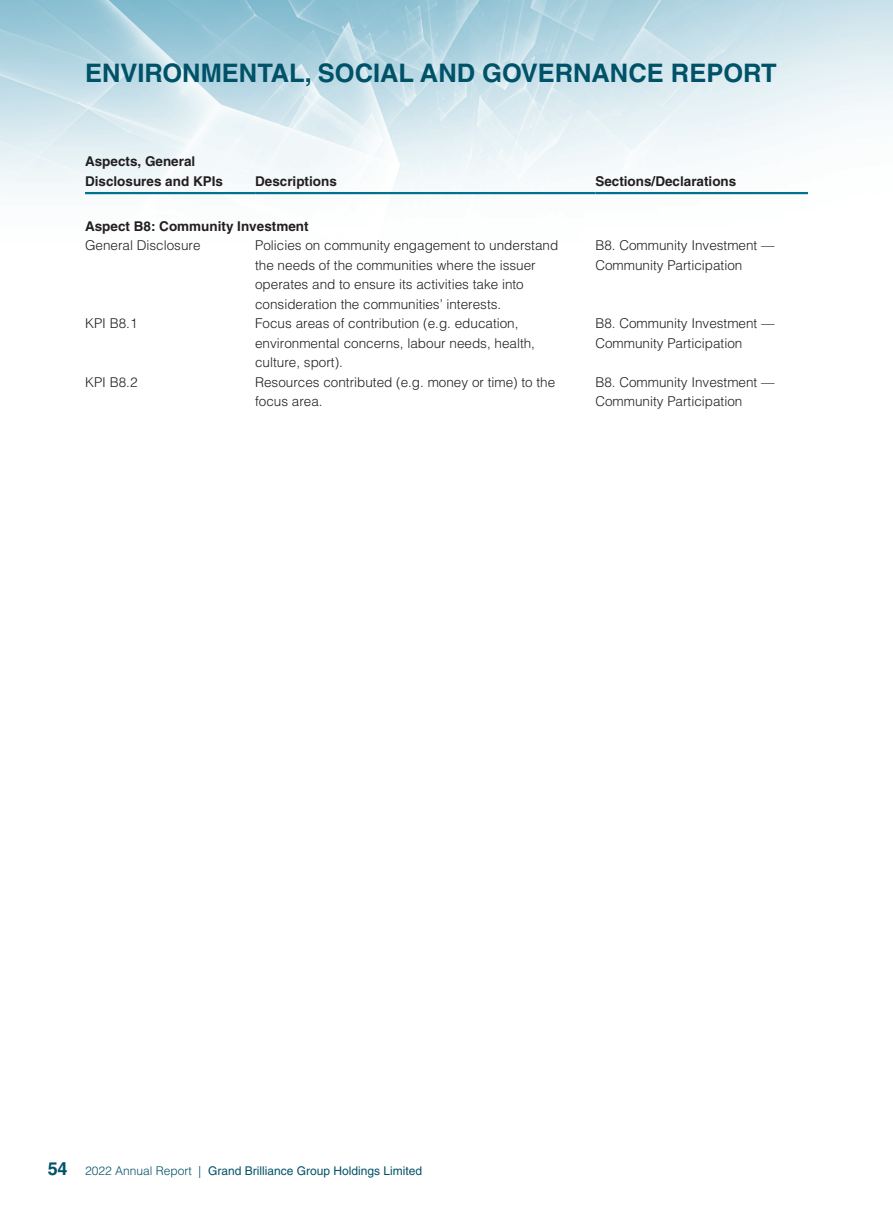
<style>
.page{position:relative;width:893px;height:1212px;background:#fff}
.page>*{position:absolute;margin:0;border:0;box-sizing:border-box;transform-origin:0 0}
.t1{font:700 25.5px "Helvetica LT Std";color:#005268}
.t2{font:700 18px "Helvetica LT Std";color:#005268}
._50_Table_txt{font:300 13.5px/19.5px "Helvetica LT Std";color:#231f20}
._50_Table_txt-2{font:700 13.5px "Helvetica LT Std";color:#231f20}
.t3{font:12px "Helvetica LT Std";color:#005268}
.s1{font-weight:300}
</style>
<div class="page">
<img style="left:0;top:0;width:893px;height:195px">
<hr style="left:85px;top:192px;width:170px;height:2px;background:#00718e">
<hr style="left:255px;top:192px;width:340px;height:2px;background:#00718e">
<hr style="left:595px;top:192px;width:213px;height:2px;background:#00718e">
<h1 class="t1" style="left:85px;top:58px;width:693px">ENVIRONMENTAL, SOCIAL AND GOVERNANCE REPORT</h1>
<p class="_50_Table_txt-2" style="left:85px;top:153px;width:112px">Aspects, General</p>
<p class="_50_Table_txt-2" style="left:85px;top:173px;width:140px">Disclosures and KPIs</p>
<p class="_50_Table_txt-2" style="left:255px;top:173px;width:83px">Descriptions</p>
<p class="_50_Table_txt-2" style="left:595px;top:173px;width:143px">Sections/Declarations</p>
<p class="_50_Table_txt-2" style="left:85px;top:218px;width:225px">Aspect B8: Community Investment</p>
<p class="_50_Table_txt" style="left:85px;top:236px;width:117px">General Disclosure</p>
<p class="_50_Table_txt" style="left:255px;top:236px;width:305px">Policies on community engagement to understand the needs of the communities where the issuer operates and to ensure its activities take into consideration the communities’ interests.</p>
<p class="_50_Table_txt" style="left:595px;top:236px;width:181px">B8. Community Investment —<br>Community Participation</p>
<p class="_50_Table_txt" style="left:85px;top:314px;width:54px">KPI B8.1</p>
<p class="_50_Table_txt" style="left:255px;top:314px;width:281px">Focus areas of contribution (e.g. education, environmental concerns, labour needs, health, culture, sport).</p>
<p class="_50_Table_txt" style="left:595px;top:314px;width:181px">B8. Community Investment —<br>Community Participation</p>
<p class="_50_Table_txt" style="left:85px;top:372px;width:54px">KPI B8.2</p>
<p class="_50_Table_txt" style="left:255px;top:372px;width:302px">Resources contributed (e.g. money or time) to the focus area.</p>
<p class="_50_Table_txt" style="left:595px;top:372px;width:181px">B8. Community Investment —<br>Community Participation</p>
<h2 class="t2" style="left:48px;top:1158px;width:21px">54</h2>
<p class="t3" style="left:85px;top:1163px;width:339px"><span class="s1">2022 Annual Report |</span> Grand Brilliance Group Holdings Limited</p>
</div>
